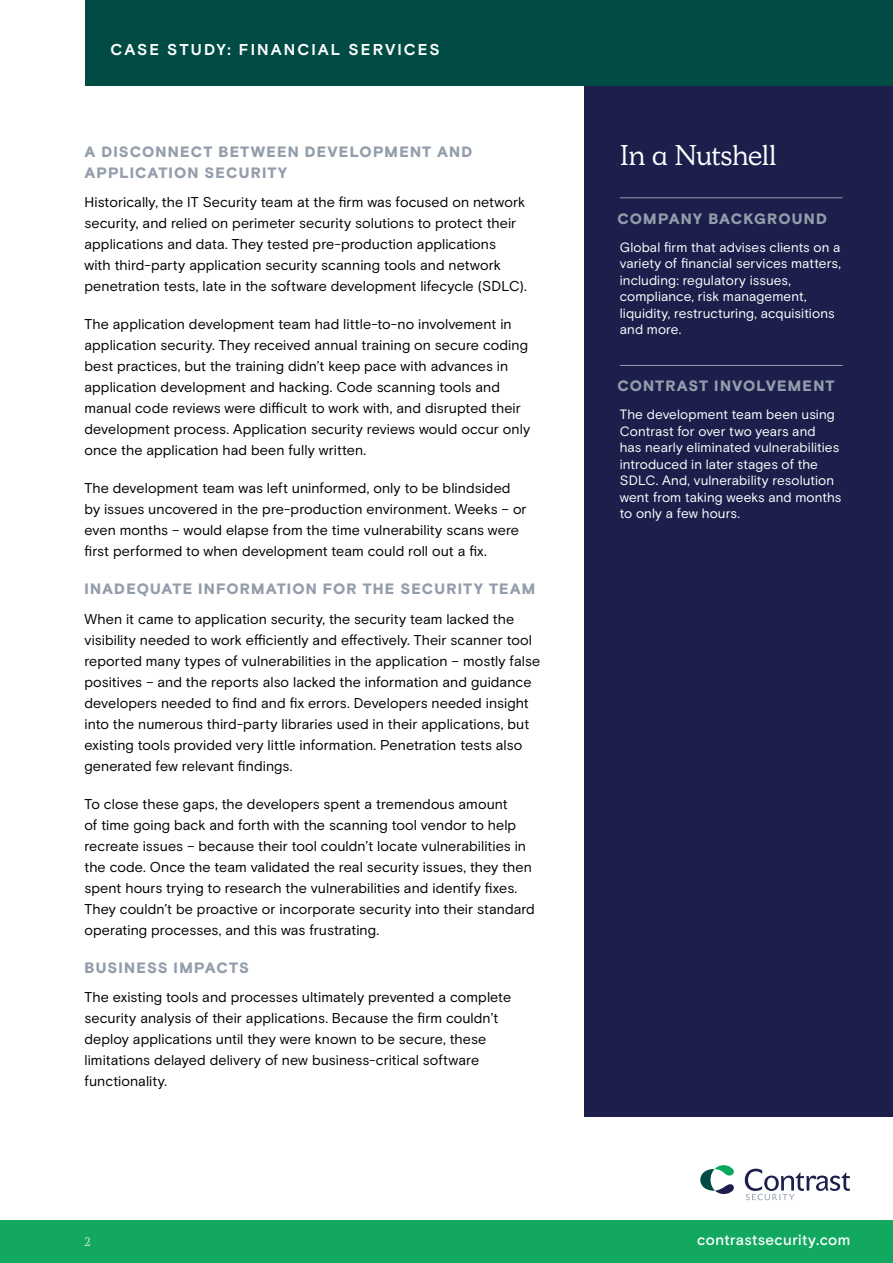
<style>
.page{position:relative;width:893px;height:1263px;background:#fff}
.page>*{position:absolute;margin:0;border:0;box-sizing:border-box;transform-origin:0 0}
.t1{font:28.5px "Simula";letter-spacing:-.015em;color:#fff}
.t2{font:700 15.75px "Basis Grotesque Pro";letter-spacing:.13em;color:#fff}
.t3{font:900 15px/21px "Basis Grotesque Pro";letter-spacing:.07em;color:#939dab}
.t4{font:500 15px "Basis Grotesque Pro";letter-spacing:.025em;color:#fff}
.t5{font:14.25px/21px "Basis Grotesque Pro";letter-spacing:.005em;color:#000}
.t6{font:13.5px/16.5px "Basis Grotesque Pro";letter-spacing:.005em;color:#fff}
.t7{font:12px "Simula";color:#ebeced}
</style>
<div class="page">
<div style="left:584px;top:82px;width:309px;height:1035px;background:#1c1f4b"></div>
<hr style="left:620px;top:197px;width:222px;height:1px;background:#939dab">
<hr style="left:620px;top:365px;width:222px;height:1px;background:#939dab">
<div style="left:0;top:1220px;width:893px;height:43px;background:#13a85f"></div>
<svg style="left:745px;top:1169px;width:104px;height:31px"></svg>
<svg style="left:701px;top:1165px;width:33px;height:29px"></svg>
<div style="left:85px;top:0;width:808px;height:85px;background:#004c45"></div>
<p class="t2" style="left:111px;top:40px;width:331px">CASE STUDY: FINANCIAL SERVICES</p>
<p class="t3" style="left:84px;top:142px;width:389px">A DISCONNECT BETWEEN DEVELOPMENT AND<br>APPLICATION SECURITY</p>
<p class="t5" style="left:84px;top:192px;width:444px">Historically, the IT Security team at the firm was focused on network security, and relied on perimeter security solutions to protect their applications and data. They tested pre-production applications<br>with third-party application security scanning tools and network penetration tests, late in the software development lifecycle (SDLC).</p>
<p class="t5" style="left:84px;top:314px;width:447px">The application development team had little-to-no involvement in application security. They received annual training on secure coding best practices, but the training didn’t keep pace with advances in application development and hacking. Code scanning tools and manual code reviews were difficult to work with, and disrupted their development process. Application security reviews would occur only once the application had been fully written.</p>
<p class="t5" style="left:84px;top:478px;width:444px">The development team was left uninformed, only to be blindsided by issues uncovered in the pre-production environment. Weeks – or even months – would elapse from the time vulnerability scans were first performed to when development team could roll out a fix.</p>
<p class="t3" style="left:84px;top:579px;width:452px">INADEQUATE INFORMATION FOR THE SECURITY TEAM</p>
<p class="t5" style="left:84px;top:608px;width:457px">When it came to application security, the security team lacked the visibility needed to work efficiently and effectively. Their scanner tool reported many types of vulnerabilities in the application – mostly false positives – and the reports also lacked the information and guidance developers needed to find and fix errors. Developers needed insight into the numerous third-party libraries used in their applications, but existing tools provided very little information. Penetration tests also generated few relevant findings.</p>
<p class="t5" style="left:84px;top:793px;width:452px">To close these gaps, the developers spent a tremendous amount<br>of time going back and forth with the scanning tool vendor to help recreate issues – because their tool couldn’t locate vulnerabilities in the code. Once the team validated the real security issues, they then spent hours trying to research the vulnerabilities and identify fixes.<br>They couldn’t be proactive or incorporate security into their standard operating processes, and this was frustrating.</p>
<p class="t3" style="left:84px;top:958px;width:166px">BUSINESS IMPACTS</p>
<p class="t5" style="left:84px;top:987px;width:428px">The existing tools and processes ultimately prevented a complete security analysis of their applications. Because the firm couldn’t deploy applications until they were known to be secure, these limitations delayed delivery of new business-critical software functionality.</p>
<h1 class="t1" style="left:620px;top:137px;width:158px">In a Nutshell</h1>
<p class="t3" style="left:617px;top:209px;width:211px">COMPANY BACKGROUND</p>
<p class="t6" style="left:620px;top:239px;width:223px">Global firm that advises clients on a variety of financial services matters, including: regulatory issues, compliance, risk management, liquidity, restructuring, acquisitions and more.</p>
<p class="t3" style="left:617px;top:376px;width:218px">CONTRAST INVOLVEMENT</p>
<p class="t6" style="left:620px;top:406px;width:223px">The development team been using<br>Contrast for over two years and<br>has nearly eliminated vulnerabilities introduced in later stages of the<br>SDLC. And, vulnerability resolution went from taking weeks and months to only a few hours.</p>
<p class="t7" style="left:84px;top:1234px;width:7px">2</p>
<p class="t4" style="left:697px;top:1231px;width:155px">contrastsecurity.com</p>
</div>
